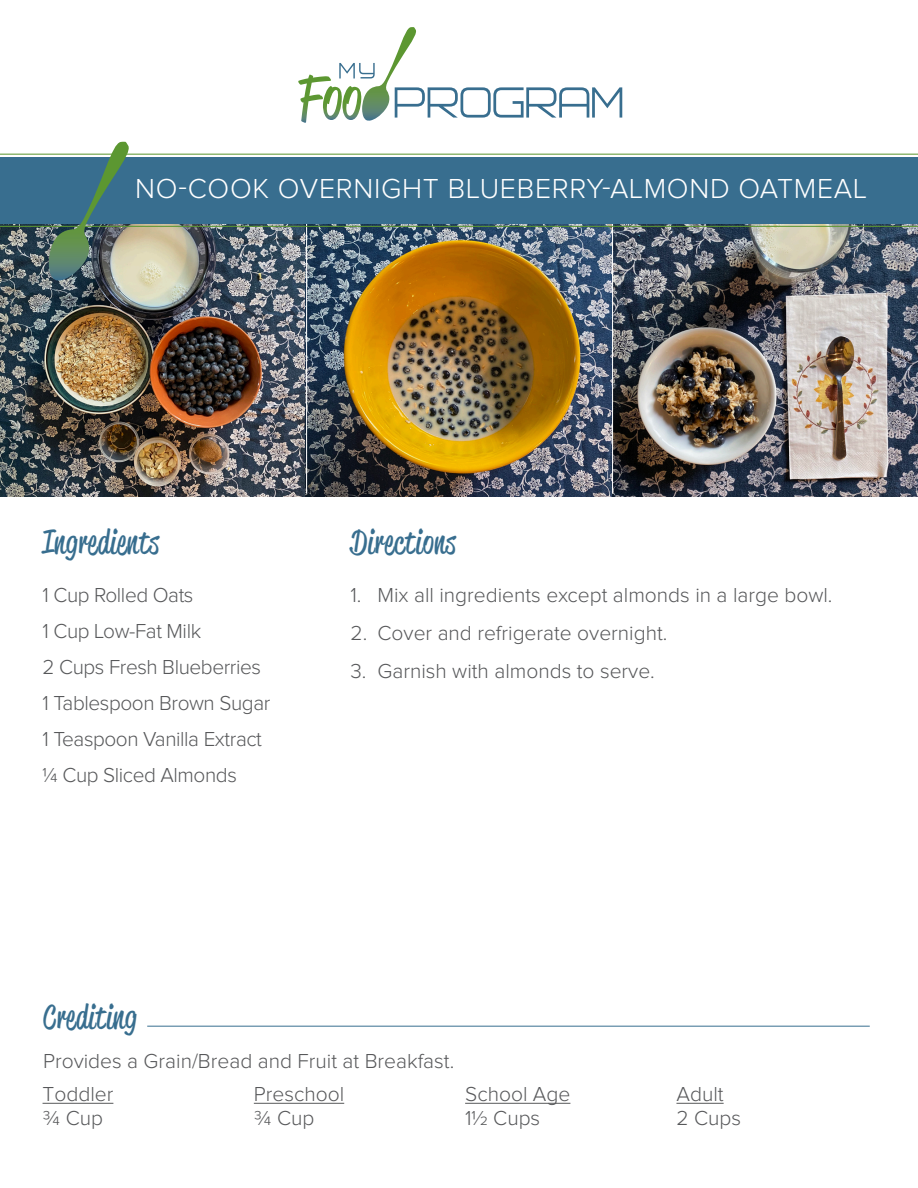
<style>
.page{position:relative;width:918px;height:1188px;background:#fff}
.page>*{position:absolute;margin:0;border:0;box-sizing:border-box;transform-origin:0 0}
.t1{font:33px "Reklame Script Regular DEMO";letter-spacing:.025em;color:#386e8f}
.t2{font:300 28.5px "Proxima Nova";letter-spacing:.025em;color:#fff}
.t3{font:300 21px/24.8px "Proxima Nova";color:#57585a}
.t4{font:300 21px "Proxima Nova";letter-spacing:-.02em;color:#57585a}
</style>
<div class="page">
<img style="left:611px;top:224px;width:307px;height:273px">
<img style="left:0;top:224px;width:305px;height:273px">
<img style="left:305px;top:224px;width:306px;height:273px">
<hr style="left:612px;top:222px;width:1px;height:272px;background:#fff">
<hr style="left:306px;top:222px;width:1px;height:272px;background:#fff">
<div style="left:0;top:157px;width:918px;height:67px;background:#386e8f"></div>
<hr style="left:0;top:154px;width:918px;height:1px;background:#5c9731">
<svg style="left:298px;top:27px;width:324px;height:96px"></svg>
<hr style="left:0;top:226px;width:918px;height:1px;background:#5c9731">
<svg style="left:47px;top:142px;width:85px;height:139px"></svg>
<hr style="left:147px;top:1026px;width:723px;height:1px;background:#386e8f">
<hr style="left:43px;top:1103px;width:70px;height:1px;background:#57585a">
<hr style="left:254px;top:1103px;width:90px;height:1px;background:#57585a">
<hr style="left:465px;top:1103px;width:105px;height:1px;background:#57585a">
<hr style="left:676px;top:1103px;width:48px;height:1px;background:#57585a">
<p class="t2" style="left:135px;top:175px;width:733px">NO-COOK OVERNIGHT BLUEBERRY-ALMOND OATMEAL</p>
<p class="t1" style="left:43px;top:528px;width:118px">Ingredients</p>
<p class="t1" style="left:350px;top:528px;width:107px">Directions</p>
<p class="t4" style="left:43px;top:585px;width:152px">1 Cup Rolled Oats</p>
<p class="t4" style="left:43px;top:621px;width:160px">1 Cup Low-Fat Milk</p>
<p class="t4" style="left:43px;top:657px;width:220px">2 Cups Fresh Blueberries</p>
<p class="t4" style="left:43px;top:693px;width:229px">1 Tablespoon Brown Sugar</p>
<p class="t4" style="left:43px;top:729px;width:221px">1 Teaspoon Vanilla Extract</p>
<p class="t4" style="left:43px;top:765px;width:196px">¼ Cup Sliced Almonds</p>
<p class="t3" style="left:350px;top:583px;width:484px">1. Mix all ingredients except almonds in a large bowl.</p>
<p class="t3" style="left:350px;top:622px;width:318px">2. Cover and refrigerate overnight.</p>
<p class="t3" style="left:350px;top:660px;width:306px">3. Garnish with almonds to serve.</p>
<p class="t1" style="left:43px;top:1003px;width:95px">Crediting</p>
<p class="t3" style="left:43px;top:1049px;width:413px">Provides a Grain/Bread and Fruit at Breakfast.</p>
<p class="t3" style="left:43px;top:1082px;width:72px">Toddler<br>3/4 Cup</p>
<p class="t3" style="left:254px;top:1082px;width:92px">Preschool<br>3/4 Cup</p>
<p class="t3" style="left:465px;top:1082px;width:107px">School Age<br>11/2 Cups</p>
<p class="t3" style="left:676px;top:1082px;width:66px">Adult<br>2 Cups</p>
</div>
